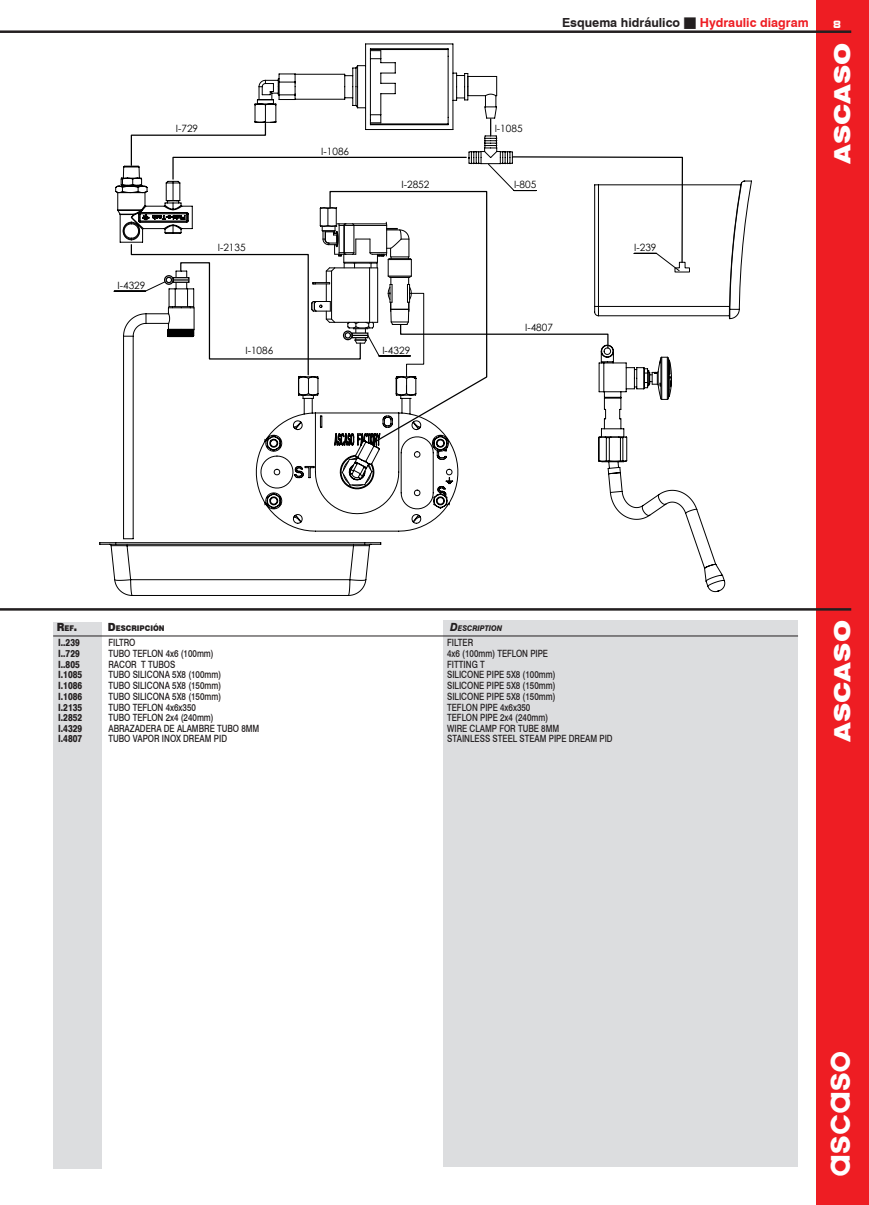
<style>
.page{position:relative;width:869px;height:1205px;background:#fff}
.page>*{position:absolute;margin:0;border:0;box-sizing:border-box;transform-origin:0 0}
.t1{font:27.5px "ASCAS Ologotype";color:#fff}
.t2{font:900 22.5px "Swiss 721 BT";color:#fff;scale:1.2 1}
.TITOL_PAGINA_RIGHT{font:700 12.5px "Swiss 721 BT";color:#231f20}
.t3{font:900 11.25px "Swiss 721 BT";color:#231f20;scale:.9 1}
.TEXTO_REGULAR{font:500 10px "Swiss 721 BT";color:#231f20;scale:.8 1}
.t4{font:10px "Century Gothic";color:#000}
.referencia{font:800 10px "Swiss 721 BT";color:#231f20;scale:.8 1}
.t5{font:700 expanded 10px "Square 721 BT";color:#fff;scale:.8 1}
.t6{font:900 7.88px "Swiss 721 BT";color:#231f20;scale:.9 1}
.t7{font:italic 800 7.88px "Swiss 721 BT";color:#231f20;scale:.9 1}
.s1{color:#ee1d23}
.s2{font-size:7.88px}
.s3{font-size:11.25px}
</style>
<div class="page">
<div style="left:815px;top:0;width:53px;height:1205px;background:#ee1d23"></div>
<hr style="left:0;top:30px;width:850px;height:3px;background:#231f20">
<hr style="left:0;top:608px;width:850px;height:3px;background:#231f20">
<div style="left:443px;top:620px;width:354px;height:546px;background:#dcdddf"></div>
<div style="left:53px;top:622px;width:49px;height:546px;background:#dcdddf"></div>
<hr style="left:53px;top:636px;width:744px;height:1px;background:#231f20">
<svg style="left:99px;top:44px;width:652px;height:552px"></svg>
<hr style="left:114px;top:291px;width:31px;height:1px;background:#000">
<p class="t4" style="left:117px;top:278px;width:29px">I-4329</p>
<p class="t4" style="left:176px;top:121px;width:24px">I-729</p>
<p class="t4" style="left:218px;top:241px;width:29px">I-2135</p>
<p class="t4" style="left:321px;top:144px;width:29px">I-1086</p>
<p class="t4" style="left:401px;top:178px;width:29px">I-2852</p>
<p class="t4" style="left:245px;top:344px;width:29px">I-1086</p>
<p class="t4" style="left:382px;top:343px;width:29px">I-4329</p>
<p class="t4" style="left:494px;top:121px;width:29px">I-1085</p>
<p class="t4" style="left:513px;top:178px;width:24px">I-805</p>
<p class="TITOL_PAGINA_RIGHT" style="left:561px;top:15px;width:248px">Esquema hidráulico ■ <span class="s1">Hydraulic diagram</span></p>
<p class="t5" style="left:832px;top:18px;width:11px">8</p>
<h2 class="t2" style="left:828px;top:164px;width:103px;rotate:-90deg">ASCASO</h2>
<p class="t4" style="left:634px;top:241px;width:24px">I-239</p>
<p class="t4" style="left:525px;top:320px;width:29px">I-4807</p>
<p class="t3" style="left:57px;top:620px;width:24px">R<span class="s2">EF</span>.</p>
<p class="t6" style="left:108px;top:624px;width:64px"><span class="s3">D</span>ESCRIPCIÓN</p>
<p class="t7" style="left:450px;top:624px;width:59px"><span class="s3">D</span>ESCRIPTION</p>
<p class="referencia" style="left:58px;top:636px;width:28px">I..239</p>
<p class="TEXTO_REGULAR" style="left:108px;top:636px;width:35px">FILTRO</p>
<p class="TEXTO_REGULAR" style="left:447px;top:636px;width:34px">FILTER</p>
<p class="referencia" style="left:58px;top:647px;width:28px">I..729</p>
<p class="TEXTO_REGULAR" style="left:108px;top:647px;width:133px">TUBO TEFLON 4x6 (100mm)</p>
<p class="TEXTO_REGULAR" style="left:447px;top:647px;width:128px">4x6 (100mm) TEFLON PIPE</p>
<p class="referencia" style="left:58px;top:658px;width:28px">I..805</p>
<p class="TEXTO_REGULAR" style="left:108px;top:658px;width:85px">RACOR T TUBOS</p>
<p class="TEXTO_REGULAR" style="left:447px;top:658px;width:48px">FITTING T</p>
<p class="referencia" style="left:58px;top:668px;width:31px">I.1085</p>
<p class="TEXTO_REGULAR" style="left:108px;top:668px;width:142px">TUBO SILICONA 5X8 (100mm)</p>
<p class="TEXTO_REGULAR" style="left:447px;top:668px;width:137px">SILICONE PIPE 5X8 (100mm)</p>
<p class="referencia" style="left:58px;top:679px;width:31px">I.1086</p>
<p class="TEXTO_REGULAR" style="left:108px;top:679px;width:142px">TUBO SILICONA 5X8 (150mm)</p>
<p class="TEXTO_REGULAR" style="left:447px;top:679px;width:137px">SILICONE PIPE 5X8 (150mm)</p>
<p class="referencia" style="left:58px;top:690px;width:31px">I.1086</p>
<p class="TEXTO_REGULAR" style="left:108px;top:690px;width:142px">TUBO SILICONA 5X8 (150mm)</p>
<p class="TEXTO_REGULAR" style="left:447px;top:690px;width:137px">SILICONE PIPE 5X8 (150mm)</p>
<p class="referencia" style="left:58px;top:701px;width:31px">I.2135</p>
<p class="TEXTO_REGULAR" style="left:108px;top:701px;width:111px">TUBO TEFLON 4x6x350</p>
<p class="TEXTO_REGULAR" style="left:447px;top:701px;width:105px">TEFLON PIPE 4x6x350</p>
<p class="referencia" style="left:58px;top:711px;width:31px">I.2852</p>
<p class="TEXTO_REGULAR" style="left:108px;top:711px;width:133px">TUBO TEFLON 2x4 (240mm)</p>
<p class="TEXTO_REGULAR" style="left:447px;top:711px;width:128px">TEFLON PIPE 2x4 (240mm)</p>
<p class="referencia" style="left:58px;top:722px;width:31px">I.4329</p>
<p class="TEXTO_REGULAR" style="left:108px;top:722px;width:190px">ABRAZADERA DE ALAMBRE TUBO 8MM</p>
<p class="TEXTO_REGULAR" style="left:447px;top:722px;width:141px">WIRE CLAMP FOR TUBE 8MM</p>
<p class="referencia" style="left:58px;top:733px;width:31px">I.4807</p>
<p class="TEXTO_REGULAR" style="left:108px;top:733px;width:150px">TUBO VAPOR INOX DREAM PID</p>
<p class="TEXTO_REGULAR" style="left:447px;top:733px;width:208px">STAINLESS STEEL STEAM PIPE DREAM PID</p>
<h2 class="t2" style="left:828px;top:742px;width:103px;rotate:-90deg">ASCASO</h2>
<h1 class="t1" style="left:824px;top:1176px;width:128px;rotate:-90deg">ascaso</h1>
</div>
